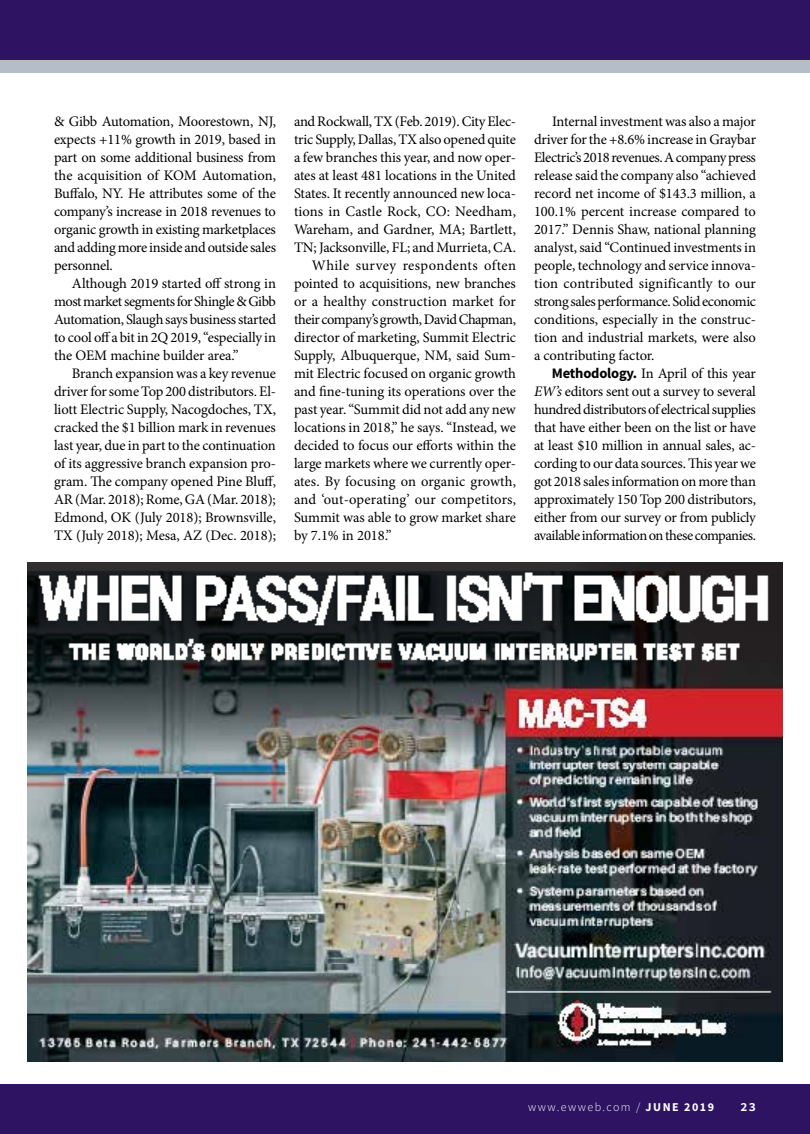
<style>
.page{position:relative;width:810px;height:1134px;background:#fff}
.page>*{position:absolute;margin:0;border:0;box-sizing:border-box;transform-origin:0 0}
.t1{font:600 15px "Source Sans Pro";color:#fff}
.t2{font:14.55px/18px "Minion Pro";letter-spacing:-.01em;color:#000;text-align:justify}
.t3{font:14.55px "Minion Pro";letter-spacing:.01em;color:#000}
.t4{font:14.55px "Minion Pro";letter-spacing:-.035em;color:#000}
.t5{font:14.55px "Minion Pro";letter-spacing:.03em;color:#000}
.t6{font:300 12px "Source Sans Pro";letter-spacing:.12em;color:#fff}
.s1{font-family:"Source Sans Pro";font-weight:700}
.s2{font-style:italic}
.s3{font-weight:700}
</style>
<div class="page">
<div style="left:0;top:1084px;width:810px;height:50px;background:#2e1363"></div>
<div style="left:0;top:0;width:810px;height:63px;background:#2e1363"></div>
<div style="left:0;top:60px;width:810px;height:13px;background:#b5bdc6"></div>
<img style="left:27px;top:562px;width:756px;height:500px">
<p class="t2" style="left:54px;top:112px;width:224px">&amp; Gibb Automation, Moorestown, NJ, expects +11% growth in 2019, based in part on some additional business from the acquisition of KOM Automation, Buffalo, NY. He attributes some of the company’s increase in 2018 revenues to organic growth in existing marketplaces and adding more inside and outside sales personnel.</p>
<p class="t2" style="left:54px;top:274px;width:224px;text-indent:18px">Although 2019 started off strong in most market segments for Shingle &amp; Gibb Automation, Slaugh says business started to cool off a bit in 2Q 2019, “especially in the OEM machine builder area.”</p>
<p class="t2" style="left:54px;top:364px;width:224px;text-indent:18px">Branch expansion was a key revenue driver for some Top 200 distributors. El&shy;liott Electric Supply, Nacogdoches, TX, cracked the $1 billion mark in revenues last year, due in part to the continuation of its aggressive branch expansion pro&shy;gram. The company opened Pine Bluff, AR (Mar. 2018); Rome, GA (Mar. 2018); Edmond, OK (July 2018); Brownsville, TX (July 2018); Mesa, AZ (Dec. 2018);</p>
<p class="t2" style="left:294px;top:112px;width:223px">and Rockwall, TX (Feb. 2019). City Elec-</p>
<p class="t2" style="left:294px;top:130px;width:223px">tric Supply, Dallas, TX also opened quite</p>
<p class="t2" style="left:294px;top:148px;width:224px">a few branches this year, and now oper-</p>
<p class="t2" style="left:294px;top:166px;width:224px">ates at least 481 locations in the United</p>
<p class="t2" style="left:294px;top:184px;width:224px">States. It recently announced new loca-</p>
<p class="t3" style="left:294px;top:202px;width:224px">tions in Castle Rock, CO: Needham,</p>
<p class="t2" style="left:294px;top:220px;width:224px">Wareham, and Gardner, MA; Bartlett,</p>
<p class="t2" style="left:294px;top:238px;width:224px">TN; Jacksonville, FL; and Murrieta, CA.</p>
<p class="t5" style="left:312px;top:256px;width:205px">While survey respondents often</p>
<p class="t2" style="left:294px;top:274px;width:223px">pointed to acquisitions, new branches</p>
<p class="t2" style="left:294px;top:292px;width:224px">or a healthy construction market for</p>
<p class="t4" style="left:294px;top:310px;width:224px">their company’s growth, David Chapman,</p>
<p class="t2" style="left:294px;top:328px;width:224px">director of marketing, Summit Electric</p>
<p class="t2" style="left:294px;top:346px;width:224px">Supply, Albuquerque, NM, said Sum-</p>
<p class="t2" style="left:294px;top:364px;width:224px">mit Electric focused on organic growth</p>
<p class="t2" style="left:294px;top:382px;width:223px">and fine-tuning its operations over the</p>
<p class="t2" style="left:294px;top:400px;width:223px">past year. “Summit did not add any new</p>
<p class="t2" style="left:294px;top:418px;width:224px">locations in 2018,” he says. “Instead, we</p>
<p class="t2" style="left:294px;top:436px;width:224px">decided to focus our efforts within the</p>
<p class="t2" style="left:294px;top:454px;width:224px">large markets where we currently oper-</p>
<p class="t2" style="left:294px;top:472px;width:224px">ates. By focusing on organic growth,</p>
<p class="t3" style="left:294px;top:490px;width:224px">and ‘out-operating’ our competitors,</p>
<p class="t2" style="left:294px;top:508px;width:224px">Summit was able to grow market share</p>
<p class="t2" style="left:294px;top:526px;width:99px">by 7.1% in 2018.”</p>
<p class="t2" style="left:534px;top:112px;width:224px;text-indent:18px">Internal investment was also a major driver for the +8.6% increase in Graybar Electric’s 2018 revenues. A company press release said the company also “achieved record net income of $143.3 million, a 100.1% percent increase compared to 2017.” Dennis Shaw, national planning analyst, said “Continued investments in people, technology and service innova&shy;tion contributed significantly to our strong sales performance. Solid economic conditions, especially in the construc&shy;tion and industrial markets, were also a contributing factor.</p>
<p class="t2" style="left:534px;top:364px;width:224px;text-indent:18px"><span class="s1">Methodology.</span> In April of this year <span class="s2">EW’s</span> editors sent out a survey to several hundred distributors of electrical supplies that have either been on the list or have at least $10 million in annual sales, ac&shy;cording to our data sources. This year we got 2018 sales information on more than approximately 150 Top 200 distributors, either from our survey or from publicly available information on these companies.</p>
<p class="t6" style="left:528px;top:1100px;width:188px">www.ewweb.com / <span class="s3">JUNE 2019</span></p>
<p class="t1" style="left:741px;top:1097px;width:17px">23</p>
</div>
